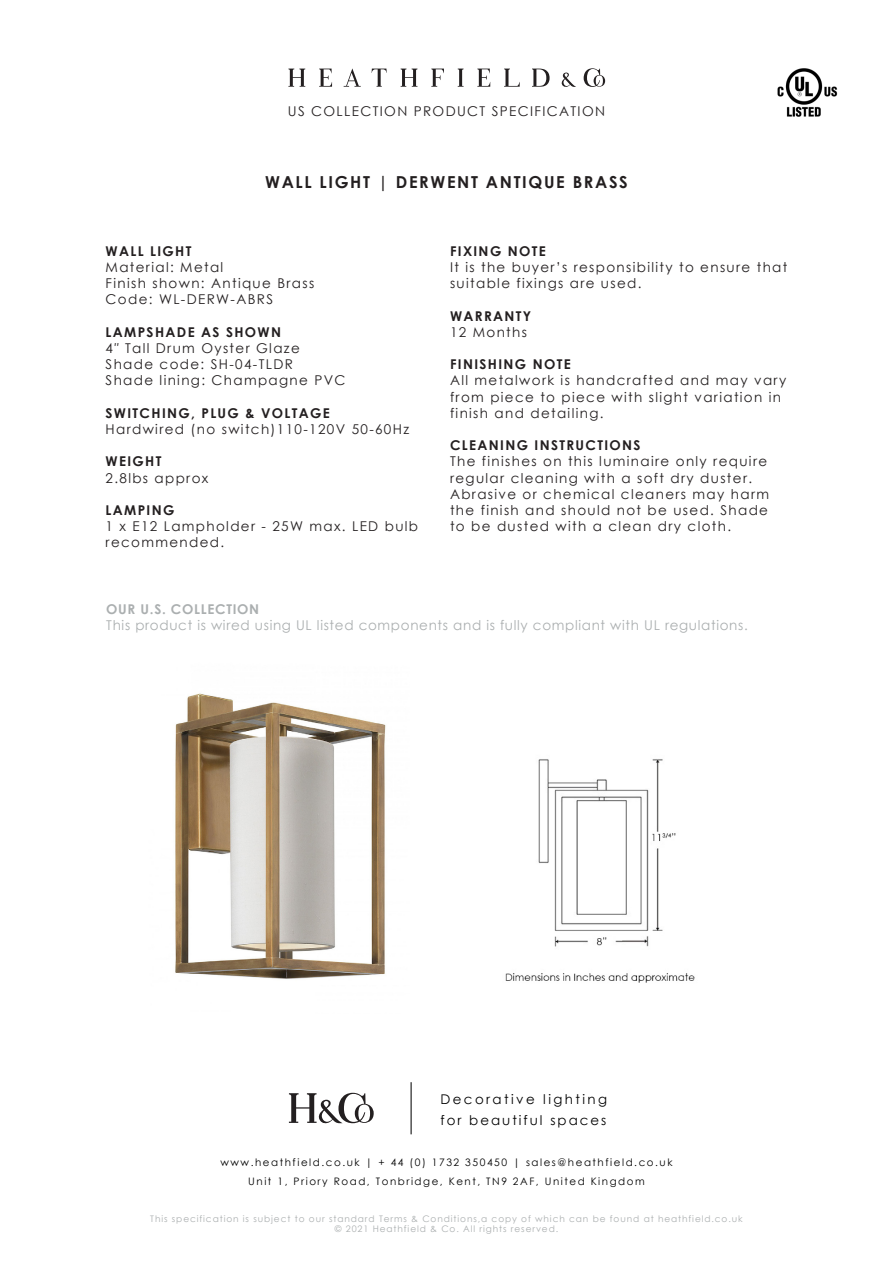
<style>
.page{position:relative;width:893px;height:1263px;background:#fff}
.page>*{position:absolute;margin:0;border:0;box-sizing:border-box;transform-origin:0 0}
.t1{font:700 16.5px "Century Gothic";letter-spacing:.1em;color:#231f20}
.Paragraph_Style_1{font:13.5px/16.2px "Century Gothic";letter-spacing:.1em;color:#231f20}
.Paragraph_Style_1-2{font:13.5px/16.2px "Century Gothic";letter-spacing:.05em;color:#abafb0}
.Paragraph_Style_1-3{font:700 13.5px/16.2px "Century Gothic";letter-spacing:.1em;color:#231f20}
.t2{font:13.35px "Century Gothic";letter-spacing:.18em;color:#000001}
.t3{font:13.35px "Century Gothic";letter-spacing:.15em;color:#000001}
.t4{font:10.35px "Century Gothic";letter-spacing:.15em;color:#000001}
.Paragraph_Style_1-4{font:9px/10.8px "Century Gothic";letter-spacing:.1em;color:#abafb0;text-align:center}
.s1{font-weight:700}
.s2{font-weight:400}
</style>
<div class="page">
<img style="left:505px;top:759px;width:190px;height:224px">
<svg style="left:401px;top:69px;width:16px;height:18px"></svg>
<svg style="left:532px;top:69px;width:18px;height:18px"></svg>
<svg style="left:288px;top:69px;width:17px;height:18px"></svg>
<svg style="left:319px;top:69px;width:13px;height:18px"></svg>
<svg style="left:344px;top:68px;width:17px;height:19px"></svg>
<svg style="left:372px;top:69px;width:15px;height:18px"></svg>
<svg style="left:431px;top:69px;width:13px;height:18px"></svg>
<svg style="left:458px;top:69px;width:6px;height:18px"></svg>
<svg style="left:504px;top:69px;width:16px;height:18px"></svg>
<svg style="left:584px;top:68px;width:21px;height:19px"></svg>
<svg style="left:561px;top:73px;width:15px;height:14px"></svg>
<svg style="left:477px;top:69px;width:13px;height:18px"></svg>
<svg style="left:289px;top:1093px;width:85px;height:31px"></svg>
<hr style="left:411px;top:1082px;width:1px;height:52px;background:#000001">
<img style="left:175px;top:693px;width:211px;height:286px">
<img style="left:777px;top:68px;width:61px;height:49px">
<p class="Paragraph_Style_1" style="left:288px;top:103px;width:319px">US COLLECTION PRODUCT SPECIFICATION</p>
<p class="t1" style="left:265px;top:170px;width:364px">WALL LIGHT | DERWENT ANTIQUE BRASS</p>
<p class="Paragraph_Style_1" style="left:106px;top:242px;width:119px"><span class="s1">WALL LIGHT<br></span>Material: Metal</p>
<p class="Paragraph_Style_1" style="left:106px;top:275px;width:210px">Finish shown: Antique Brass</p>
<p class="Paragraph_Style_1" style="left:106px;top:291px;width:169px">Code: WL-DERW-ABRS</p>
<p class="Paragraph_Style_1" style="left:106px;top:323px;width:196px"><span class="s1">LAMPSHADE AS SHOWN<br></span>4″ Tall Drum Oyster Glaze</p>
<p class="Paragraph_Style_1" style="left:106px;top:356px;width:189px">Shade code: SH-04-TLDR</p>
<p class="Paragraph_Style_1" style="left:106px;top:372px;width:241px">Shade lining: Champagne PVC</p>
<p class="Paragraph_Style_1" style="left:106px;top:404px;width:305px"><span class="s1">SWITCHING, PLUG &amp; VOLTAGE<br></span>Hardwired (no switch)110-120V 50-60Hz</p>
<p class="Paragraph_Style_1" style="left:106px;top:453px;width:104px"><span class="s1">WEIGHT<br></span>2.8lbs approx</p>
<p class="Paragraph_Style_1" style="left:106px;top:502px;width:314px"><span class="s1">LAMPING<br></span>1 x E12 Lampholder - 25W max. LED bulb</p>
<p class="Paragraph_Style_1" style="left:106px;top:534px;width:120px">recommended.</p>
<p class="Paragraph_Style_1" style="left:450px;top:242px;width:339px"><span class="s1">FIXING NOTE<br></span>It is the buyer’s responsibility to ensure that suitable fixings are used.</p>
<p class="Paragraph_Style_1-3" style="left:450px;top:307px;width:83px">WARRANTY<br><span class="s2">12 Months</span></p>
<p class="Paragraph_Style_1" style="left:450px;top:356px;width:338px"><span class="s1">FINISHING NOTE<br></span>All metalwork is handcrafted and may vary from piece to piece with slight variation in finish and detailing.</p>
<p class="Paragraph_Style_1" style="left:450px;top:437px;width:321px"><span class="s1">CLEANING INSTRUCTIONS<br></span>The finishes on this luminaire only require regular cleaning with a soft dry duster.<br>Abrasive or chemical cleaners may harm the finish and should not be used. Shade to be dusted with a clean dry cloth.</p>
<p class="Paragraph_Style_1-2" style="left:106px;top:601px;width:643px"><span class="s1">OUR U.S. COLLECTION<br></span>This product is wired using UL listed components and is fully compliant with UL regulations.</p>
<p class="t2" style="left:440px;top:1090px;width:168px">Decorative lighting</p>
<p class="t3" style="left:440px;top:1111px;width:167px">for beautiful spaces</p>
<p class="t4" style="left:220px;top:1155px;width:454px">www.heathfield.co.uk | + 44 (0) 1732 350450 | sales@heathfield.co.uk</p>
<p class="t4" style="left:248px;top:1174px;width:398px">Unit 1, Priory Road, Tonbridge, Kent, TN9 2AF, United Kingdom</p>
<p class="Paragraph_Style_1-4" style="left:150px;top:1213px;width:594px">This specification is subject to our standard Terms &amp; Conditions,a copy of which can be found at heathfield.co.uk © 2021 Heathfield &amp; Co. All rights reserved.</p>
</div>
